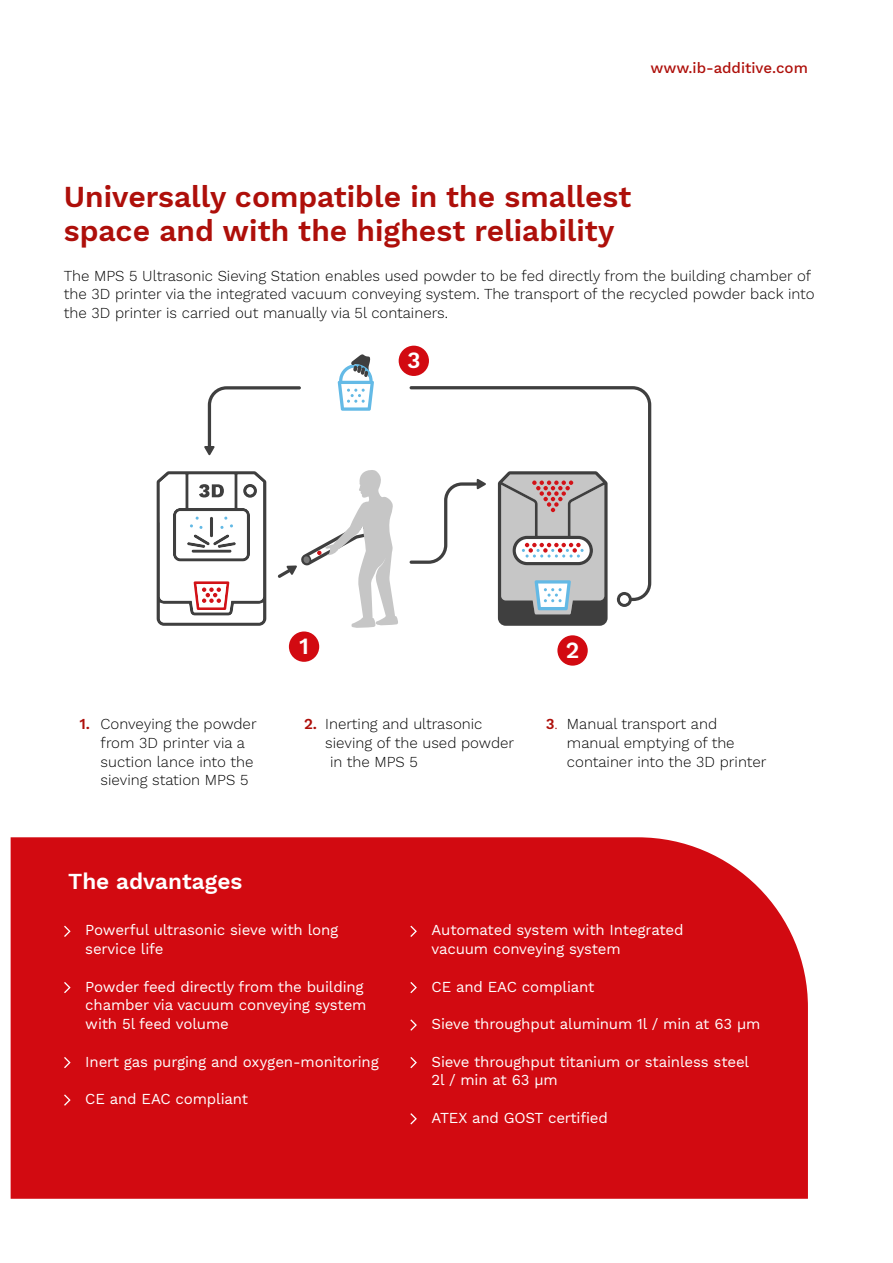
<style>
.page{position:relative;width:893px;height:1263px;background:#fff}
.page>*{position:absolute;margin:0;border:0;box-sizing:border-box;transform-origin:0 0}
.t1{font:600 30px/34.5px "Work Sans";color:#ae0f0a}
.t2{font:600 22.95px "Work Sans";color:#fff}
.t3{font:600 22.5px "Work Sans";color:#fff}
.t4{font:300 15px/18.8px "Work Sans";color:#000}
.t5{font:15px/18.8px "Work Sans";letter-spacing:-.01em;color:#fff}
.t6{font:500 15px "Work Sans";color:#ae0f0a}
.s1{font-weight:600;color:#ae0f0a}
.s2{color:#ae0f0a}
</style>
<div class="page">
<svg style="left:157px;top:471px;width:109px;height:155px"></svg>
<svg style="left:410px;top:386px;width:241px;height:221px"></svg>
<svg style="left:620px;top:595px;width:9px;height:9px"></svg>
<svg style="left:204px;top:386px;width:97px;height:69px"></svg>
<svg style="left:498px;top:471px;width:110px;height:155px"></svg>
<svg style="left:410px;top:479px;width:76px;height:85px"></svg>
<svg style="left:278px;top:470px;width:120px;height:158px"></svg>
<svg style="left:338px;top:354px;width:36px;height:57px"></svg>
<div style="left:289px;top:631px;width:30px;height:31px;background:#d20a11;border-radius:50%"></div>
<div style="left:557px;top:635px;width:31px;height:31px;background:#d20a11;border-radius:50%"></div>
<div style="left:399px;top:346px;width:30px;height:30px;background:#d20a11;border-radius:50%"></div>
<div style="left:11px;top:837px;width:797px;height:362px;background:#d20a11"></div>
<svg style="left:64px;top:926px;width:7px;height:11px"></svg>
<svg style="left:64px;top:982px;width:7px;height:11px"></svg>
<svg style="left:64px;top:1057px;width:7px;height:11px"></svg>
<svg style="left:64px;top:1094px;width:7px;height:12px"></svg>
<svg style="left:410px;top:926px;width:7px;height:11px"></svg>
<svg style="left:410px;top:982px;width:7px;height:11px"></svg>
<svg style="left:410px;top:1019px;width:7px;height:12px"></svg>
<svg style="left:410px;top:1057px;width:7px;height:11px"></svg>
<svg style="left:410px;top:1113px;width:7px;height:11px"></svg>
<p class="t6" style="left:650px;top:59px;width:159px">www.ib-additive.com</p>
<h1 class="t1" style="left:64px;top:181px;width:569px">Universally compatible in the smallest space and with the highest reliability</h1>
<p class="t4" style="left:64px;top:267px;width:752px">The MPS 5 Ultrasonic Sieving Station enables used powder to be fed directly from the building chamber of the 3D printer via the integrated vacuum conveying system. The transport of the recycled powder back into the 3D printer is carried out manually via 5l containers.</p>
<h2 class="t2" style="left:407px;top:347px;width:15px">3</h2>
<h2 class="t2" style="left:299px;top:633px;width:11px">1</h2>
<h2 class="t2" style="left:566px;top:637px;width:15px">2</h2>
<p class="t4" style="left:101px;top:715px;width:158px;text-indent:-21px"><span class="s1">1.</span> Conveying the powder from 3D printer via a suction lance into the sieving station MPS 5</p>
<p class="t4" style="left:304px;top:715px;width:180px"><span class="s1">2.</span> Inerting and ultrasonic</p>
<p class="t4" style="left:325px;top:734px;width:190px">sieving of the used powder</p>
<p class="t4" style="left:330px;top:753px;width:90px">in the MPS 5</p>
<p class="t4" style="left:567px;top:715px;width:201px;text-indent:-21px"><span class="s1">3</span><span class="s2">.</span> Manual transport and manual emptying of the container into the 3D printer</p>
<h3 class="t3" style="left:68px;top:868px;width:176px">The advantages</h3>
<p class="t5" style="left:85px;top:921px;width:255px">Powerful ultrasonic sieve with long service life</p>
<p class="t5" style="left:85px;top:978px;width:283px">Powder feed directly from the building chamber via vacuum conveying system with 5l feed volume</p>
<p class="t5" style="left:85px;top:1053px;width:295px">Inert gas purging and oxygen-monitoring</p>
<p class="t5" style="left:85px;top:1090px;width:164px">CE and EAC compliant</p>
<p class="t5" style="left:432px;top:921px;width:253px">Automated system with Integrated vacuum conveying system</p>
<p class="t5" style="left:432px;top:978px;width:164px">CE and EAC compliant</p>
<p class="t5" style="left:432px;top:1015px;width:330px">Sieve throughput aluminum 1l / min at 63 μm</p>
<p class="t5" style="left:432px;top:1053px;width:319px">Sieve throughput titanium or stainless steel<br>2l / min at 63 μm</p>
<p class="t5" style="left:432px;top:1109px;width:178px">ATEX and GOST certified</p>
</div>
